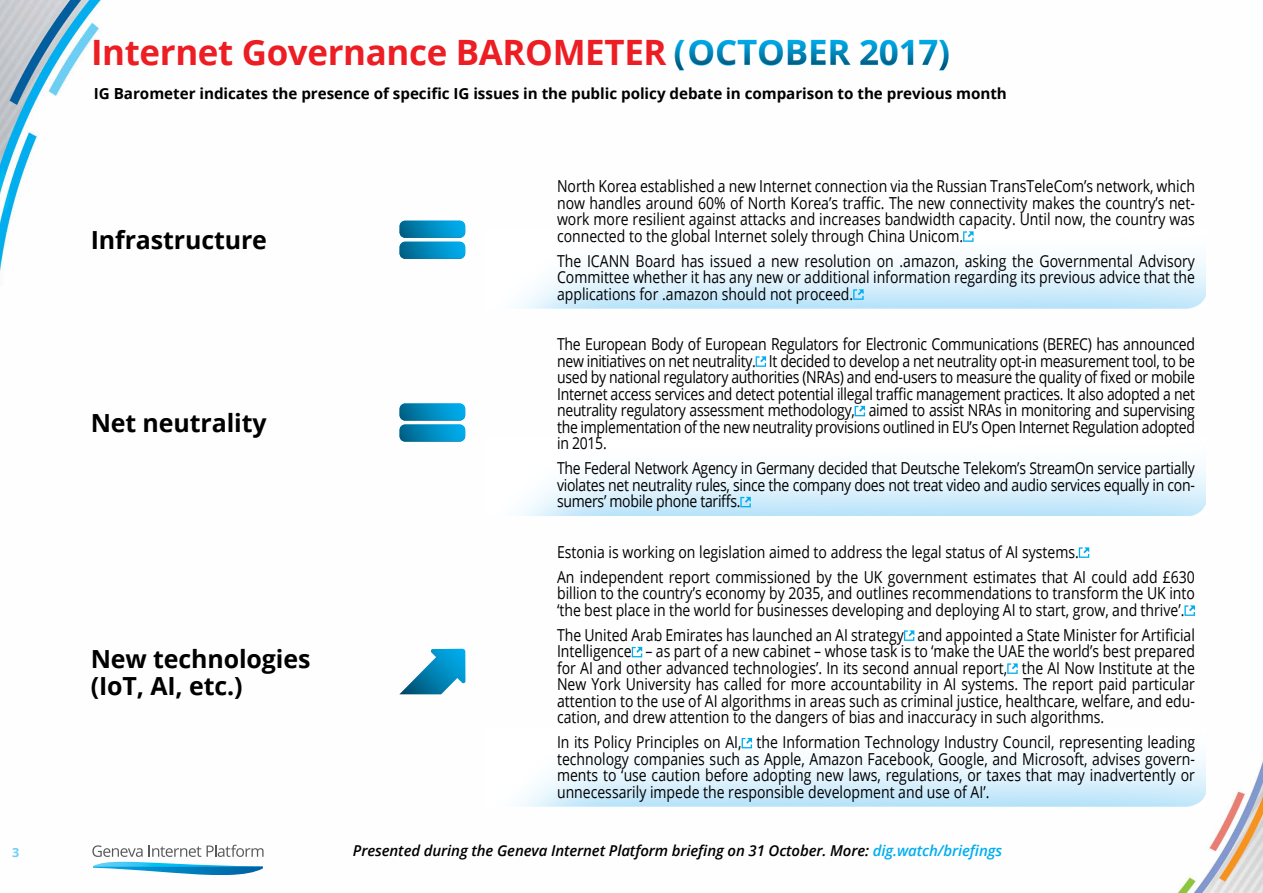
<style>
.page{position:relative;width:1263px;height:893px;background:#fff}
.page>*{position:absolute;margin:0;border:0;box-sizing:border-box;transform-origin:0 0}
.t1{font:700 34.95px "Open Sans";letter-spacing:-.01em;color:#ed1d24}
.t2{font:700 24.9px/27px "Open Sans";letter-spacing:-.005em;color:#000}
.Body{font:16.5px/16.5px "Open Sans";color:#000;text-align:justify;scale:.85 1}
.t3{font:700 15.15px "Open Sans";letter-spacing:-.005em;color:#000}
.t4{font:italic 600 15px "Open Sans";letter-spacing:-.01em;color:#000}
.t5{font:700 12.6px "Open Sans";color:#6dcff6}
.s1{color:#fff}
.s2{color:#00aeef}
</style>
<div class="page">
<img style="left:0;top:0;width:1263px;height:893px">
<svg style="left:92px;top:845px;width:172px;height:30px"></svg>
<img style="left:484px;top:230px;width:722px;height:78px">
<img style="left:484px;top:437px;width:722px;height:79px">
<img style="left:484px;top:728px;width:722px;height:78px">
<svg style="left:400px;top:221px;width:65px;height:38px;background:#1b96c5"></svg>
<svg style="left:400px;top:403px;width:65px;height:39px;background:#1d97c5"></svg>
<svg style="left:399px;top:649px;width:66px;height:45px"></svg>
<svg style="left:963px;top:231px;width:10px;height:11px"></svg>
<svg style="left:853px;top:289px;width:11px;height:11px"></svg>
<svg style="left:756px;top:356px;width:10px;height:11px"></svg>
<svg style="left:854px;top:406px;width:11px;height:10px"></svg>
<svg style="left:740px;top:497px;width:11px;height:10px"></svg>
<svg style="left:1079px;top:547px;width:10px;height:11px"></svg>
<svg style="left:1184px;top:605px;width:11px;height:11px"></svg>
<svg style="left:904px;top:630px;width:10px;height:11px"></svg>
<svg style="left:632px;top:647px;width:10px;height:10px"></svg>
<svg style="left:1007px;top:663px;width:11px;height:11px"></svg>
<svg style="left:742px;top:738px;width:10px;height:10px"></svg>
<p class="t1" style="left:91px;top:27px;width:860px">Internet Governance BAROMETER <span class="s1">(OCTOBER 2017)</span></p>
<p class="t3" style="left:94px;top:82px;width:914px">IG Barometer indicates the presence of specific IG issues in the public policy debate in comparison to the previous month</p>
<p class="t2" style="left:91px;top:226px;width:178px">Infrastructure</p>
<p class="t2" style="left:91px;top:409px;width:177px">Net neutrality</p>
<p class="t2" style="left:91px;top:644px;width:221px">New technologies (IoT, AI, etc.)</p>
<p class="Body" style="left:557px;top:178px;width:752px">North Korea established a new Internet connection via the Russian TransTeleCom’s network, which now handles around 60% of North Korea’s traffic. The new connectivity makes the country’s net&shy;work more resilient against attacks and increases bandwidth capacity. Until now, the country was connected to the global Internet solely through China Unicom.</p>
<p class="Body" style="left:557px;top:252px;width:752px">The ICANN Board has issued a new resolution on .amazon, asking the Governmental Advisory Committee whether it has any new or additional information regarding its previous advice that the applications for .amazon should not proceed.</p>
<p class="Body" style="left:557px;top:336px;width:752px">The European Body of European Regulators for Electronic Communications (BEREC) has announced new initiatives on net neutrality. It decided to develop a net neutrality opt-in measurement tool, to be used by national regulatory authorities (NRAs) and end-users to measure the quality of fixed or mobile Internet access services and detect potential illegal traffic management practices. It also adopted a net neutrality regulatory assessment methodology, aimed to assist NRAs in monitoring and supervising the implementation of the new neutrality provisions outlined in EU’s Open Internet Regulation adopted in 2015.</p>
<p class="Body" style="left:557px;top:460px;width:752px">The Federal Network Agency in Germany decided that Deutsche Telekom’s StreamOn service partially violates net neutrality rules, since the company does not treat video and audio services equally in con&shy;sumers’ mobile phone tariffs.</p>
<p class="Body" style="left:557px;top:543px;width:615px">Estonia is working on legislation aimed to address the legal status of AI systems.</p>
<p class="Body" style="left:557px;top:568px;width:752px">An independent report commissioned by the UK government estimates that AI could add £630 billion to the country’s economy by 2035, and outlines recommendations to transform the UK into ‘the best place in the world for businesses developing and deploying AI to start, grow, and thrive’.</p>
<p class="Body" style="left:557px;top:626px;width:752px">The United Arab Emirates has launched an AI strategy and appointed a State Minister for Artificial Intelligence – as part of a new cabinet – whose task is to ‘make the UAE the world’s best prepared for AI and other advanced technologies’. In its second annual report, the AI Now Institute at the New York University has called for more accountability in AI systems. The report paid particular attention to the use of AI algorithms in areas such as criminal justice, healthcare, welfare, and edu&shy;cation, and drew attention to the dangers of bias and inaccuracy in such algorithms.</p>
<p class="Body" style="left:557px;top:734px;width:752px">In its Policy Principles on AI, the Information Technology Industry Council, representing leading technology companies such as Apple, Amazon Facebook, Google, and Microsoft, advises govern&shy;ments to ‘use caution before adopting new laws, regulations, or taxes that may inadvertently or unnecessarily impede the responsible development and use of AI’.</p>
<p class="t5" style="left:12px;top:844px;width:9px">3</p>
<p class="t4" style="left:353px;top:840px;width:651px">Presented during the Geneva Internet Platform briefing on 31 October. More: <span class="s2">dig.watch/briefings</span></p>
</div>
